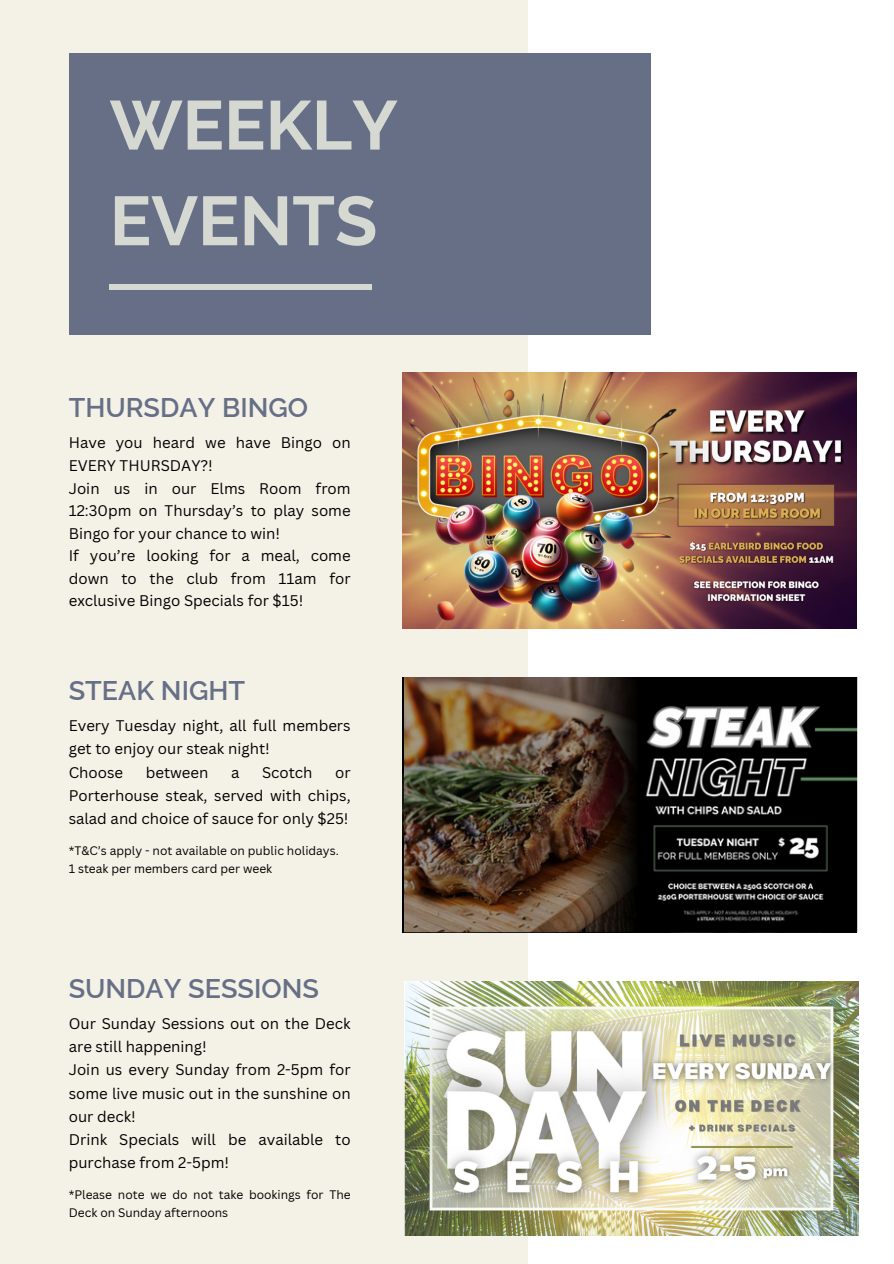
<style>
.page{position:relative;width:894px;height:1264px;background:#fff}
.page>*{position:absolute;margin:0;border:0;box-sizing:border-box;transform-origin:0 0}
.t1{font:700 69px/95.7px "Raleway";color:#d5d9d2}
.t2{font:600 27px "Raleway";color:#666f86}
.t3{font:15px/23.1px "Canva Sans";color:#000}
.t4{font:12px/18.1px "Canva Sans";color:#000}
</style>
<div class="page">
<div style="left:0;top:0;width:893px;height:1263px;background:#f4f2e7"></div>
<div style="left:527px;top:0;width:366px;height:1263px;background:#fff"></div>
<div style="left:69px;top:53px;width:581px;height:282px;background:#666f86"></div>
<div style="left:110px;top:284px;width:262px;height:5px;background:#d5d9d2"></div>
<img style="left:404px;top:981px;width:454px;height:254px">
<img style="left:402px;top:373px;width:454px;height:255px">
<img style="left:404px;top:677px;width:452px;height:255px">
<p class="t1" style="left:110px;top:77px;width:289px">WEEKLY<br>EVENTS</p>
<p class="t2" style="left:69px;top:391px;width:241px">THURSDAY BINGO</p>
<h3 class="t3" style="left:69px;top:431px;width:283px;line-height:22.5px">Have you heard we have Bingo on<br>EVERY THURSDAY?!<br>Join us in our Elms Room from<br>12:30pm on Thursday’s to play some<br>Bingo for your chance to win!<br>If you’re looking for a meal, come down to the club from 11am for exclusive Bingo Specials for $15!</h3>
<h3 class="t2" style="left:69px;top:674px;width:178px">STEAK NIGHT</h3>
<h2 class="t3" style="left:69px;top:714px;width:283px">Every Tuesday night, all full members get to enjoy our steak night!<br>Choose</h2>
<h2 class="t3" style="left:146px;top:760px;width:64px">between</h2>
<h2 class="t3" style="left:231px;top:760px;width:10px">a</h2>
<h2 class="t3" style="left:262px;top:760px;width:52px">Scotch</h2>
<h2 class="t3" style="left:69px;top:760px;width:283px;text-align:justify;text-indent:266px">or Porterhouse steak, served with chips, salad and choice of sauce for only $25!</h2>
<p class="t4" style="left:69px;top:841px;width:271px">*T&amp;C’s apply - not available on public holidays.</p>
<p class="t4" style="left:69px;top:859px;width:205px">1 steak per members card per week</p>
<h3 class="t2" style="left:69px;top:972px;width:252px">SUNDAY SESSIONS</h3>
<h2 class="t3" style="left:69px;top:1011px;width:283px">Our Sunday Sessions out on the Deck are still happening!<br>Join us every Sunday from 2-5pm for some live music out in the sunshine on our deck!<br>Drink Specials will be available to purchase from 2-5pm!</h2>
<p class="t4" style="left:69px;top:1185px;width:283px">*Please note we do not take bookings for The<br>Deck on Sunday afternoons</p>
</div>
